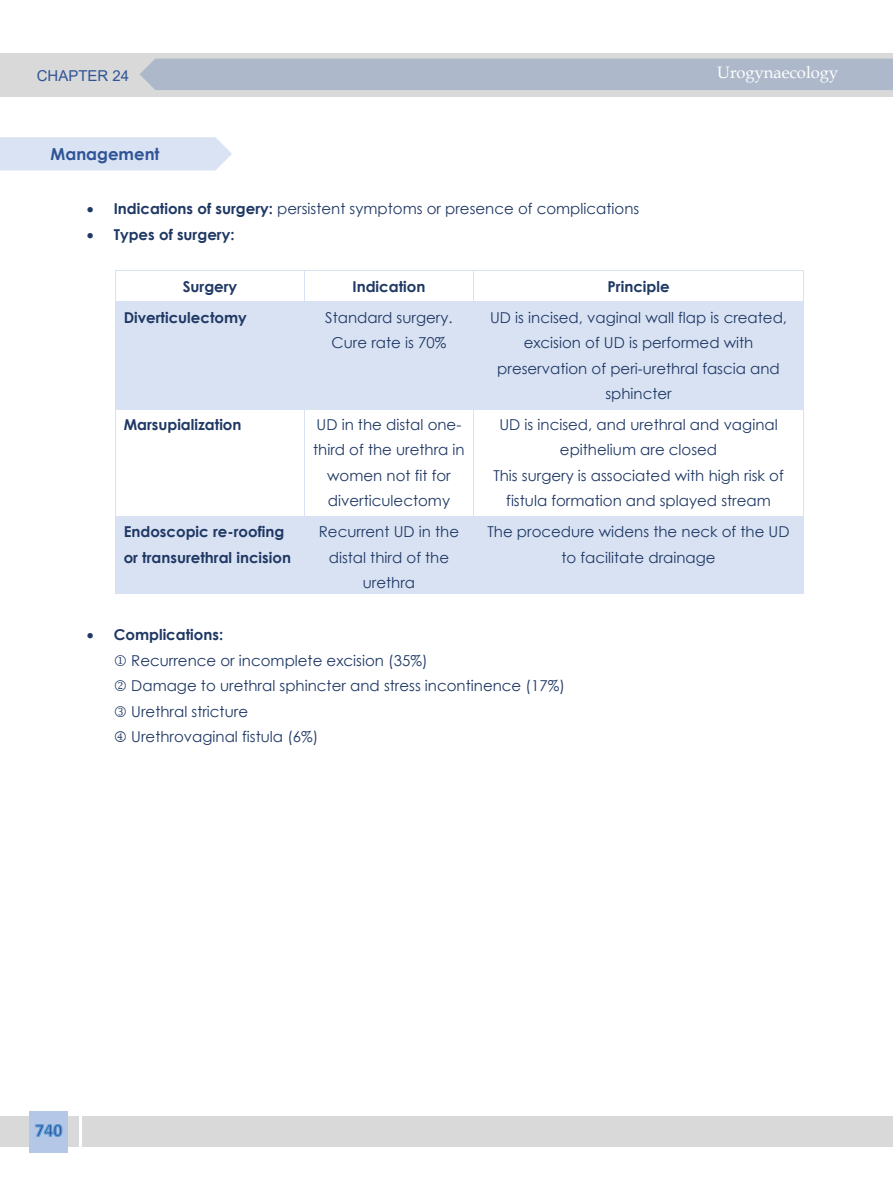
<style>
.page{position:relative;width:893px;height:1187px;background:#fff}
.page>*{position:absolute;margin:0;border:0;box-sizing:border-box;transform-origin:0 0}
.t1{font:16.5px "Book Antiqua 31";color:#fff}
.t2{font:16.5px "Century Gothic Bold 37";color:#2f5496}
.t3{font:15px/25.5px "Century Gothic";color:#1f3864;text-align:center}
.t4{font:15px/25.5px "Century Gothic Bold 37";color:#1f3864}
.t5{font:15px "Arial 45";color:#2f5496}
.s1{font-family:"Century Gothic Bold 37"}
</style>
<div class="page">
<div style="left:0;top:53px;width:893px;height:43px;background:#d9d9d9"></div>
<div style="left:140px;top:59px;width:753px;height:31px;background:#adb9ca"></div>
<div style="left:0;top:1116px;width:79px;height:31px;background:#d9d9d9"></div>
<div style="left:29px;top:1111px;width:39px;height:41px;background:#b4c7e7"></div>
<div style="left:82px;top:1116px;width:811px;height:31px;background:#d9d9d9"></div>
<svg style="left:35px;top:1124px;width:28px;height:13px"></svg>
<hr style="left:116px;top:270px;width:188px;height:1px;background:#d9e2f3">
<hr style="left:305px;top:270px;width:168px;height:1px;background:#d9e2f3">
<hr style="left:474px;top:270px;width:329px;height:1px;background:#d9e2f3">
<hr style="left:115px;top:271px;width:1px;height:30px;background:#d9e2f3">
<hr style="left:304px;top:271px;width:1px;height:30px;background:#d9e2f3">
<hr style="left:473px;top:271px;width:1px;height:30px;background:#d9e2f3">
<hr style="left:803px;top:271px;width:1px;height:30px;background:#d9e2f3">
<div style="left:116px;top:302px;width:188px;height:106px;background:#d9e2f3"></div>
<div style="left:305px;top:302px;width:168px;height:106px;background:#d9e2f3"></div>
<div style="left:474px;top:302px;width:329px;height:106px;background:#d9e2f3"></div>
<hr style="left:116px;top:301px;width:188px;height:1px;background:#d9e2f3">
<hr style="left:305px;top:301px;width:168px;height:1px;background:#d9e2f3">
<hr style="left:474px;top:301px;width:329px;height:1px;background:#d9e2f3">
<hr style="left:115px;top:302px;width:1px;height:106px;background:#d9e2f3">
<hr style="left:304px;top:302px;width:1px;height:106px;background:#d9e2f3">
<hr style="left:473px;top:302px;width:1px;height:106px;background:#d9e2f3">
<hr style="left:803px;top:302px;width:1px;height:106px;background:#d9e2f3">
<hr style="left:116px;top:408px;width:188px;height:1px;background:#d9e2f3">
<hr style="left:305px;top:408px;width:168px;height:1px;background:#d9e2f3">
<hr style="left:474px;top:408px;width:329px;height:1px;background:#d9e2f3">
<hr style="left:115px;top:409px;width:1px;height:107px;background:#d9e2f3">
<hr style="left:304px;top:409px;width:1px;height:107px;background:#d9e2f3">
<hr style="left:473px;top:409px;width:1px;height:107px;background:#d9e2f3">
<hr style="left:803px;top:409px;width:1px;height:107px;background:#d9e2f3">
<div style="left:116px;top:516px;width:188px;height:77px;background:#d9e2f3"></div>
<div style="left:305px;top:516px;width:168px;height:77px;background:#d9e2f3"></div>
<div style="left:474px;top:516px;width:329px;height:77px;background:#d9e2f3"></div>
<hr style="left:115px;top:516px;width:1px;height:77px;background:#d9e2f3">
<hr style="left:116px;top:593px;width:188px;height:1px;background:#d9e2f3">
<hr style="left:304px;top:516px;width:1px;height:77px;background:#d9e2f3">
<hr style="left:305px;top:593px;width:168px;height:1px;background:#d9e2f3">
<hr style="left:473px;top:516px;width:1px;height:77px;background:#d9e2f3">
<hr style="left:474px;top:593px;width:329px;height:1px;background:#d9e2f3">
<hr style="left:803px;top:516px;width:1px;height:77px;background:#d9e2f3">
<div style="left:0;top:137px;width:232px;height:33px;background:#dae3f3"></div>
<p class="t5" style="left:37px;top:67px;width:94px">CHAPTER 24</p>
<p class="t1" style="left:717px;top:63px;width:122px">Urogynaecology</p>
<p class="t2" style="left:51px;top:144px;width:110px">Management</p>
<p class="t3" style="left:87px;top:196px;width:554px">• <span class="s1">Indications of surgery:</span> persistent symptoms or presence of complications</p>
<p class="t4" style="left:87px;top:221px;width:149px">• Types of surgery:</p>
<p class="t4" style="left:183px;top:273px;width:56px">Surgery</p>
<p class="t4" style="left:353px;top:273px;width:74px">Indication</p>
<p class="t4" style="left:607px;top:273px;width:64px">Principle</p>
<p class="t4" style="left:124px;top:304px;width:125px">Diverticulectomy</p>
<p class="t3" style="left:325px;top:304px;width:129px">Standard surgery.<br>Cure rate is 70%</p>
<p class="t3" style="left:490px;top:304px;width:298px">UD is incised, vaginal wall flap is created, excision of UD is performed with preservation of peri-urethral fascia and sphincter</p>
<p class="t4" style="left:124px;top:411px;width:119px">Marsupialization</p>
<p class="t3" style="left:313px;top:411px;width:153px">UD in the distal one&shy;third of the urethra in women not fit for diverticulectomy</p>
<p class="t3" style="left:493px;top:411px;width:292px">UD is incised, and urethral and vaginal epithelium are closed<br>This surgery is associated with high risk of fistula formation and splayed stream</p>
<p class="t4" style="left:124px;top:518px;width:169px">Endoscopic re-roofing or transurethral incision</p>
<p class="t3" style="left:319px;top:518px;width:142px">Recurrent UD in the distal third of the urethra</p>
<p class="t3" style="left:487px;top:518px;width:303px">The procedure widens the neck of the UD to facilitate drainage</p>
<p class="t4" style="left:87px;top:621px;width:138px">• Complications:</p>
<p class="t3" style="left:131px;top:647px;width:435px;text-align:left">Recurrence or incomplete excision (35%)<br>Damage to urethral sphincter and stress incontinence (17%)</p>
<p class="t3" style="left:131px;top:698px;width:189px;text-align:left;text-indent:-18px">● Urethral stricture<br>Urethrovaginal fistula (6%)</p>
</div>
